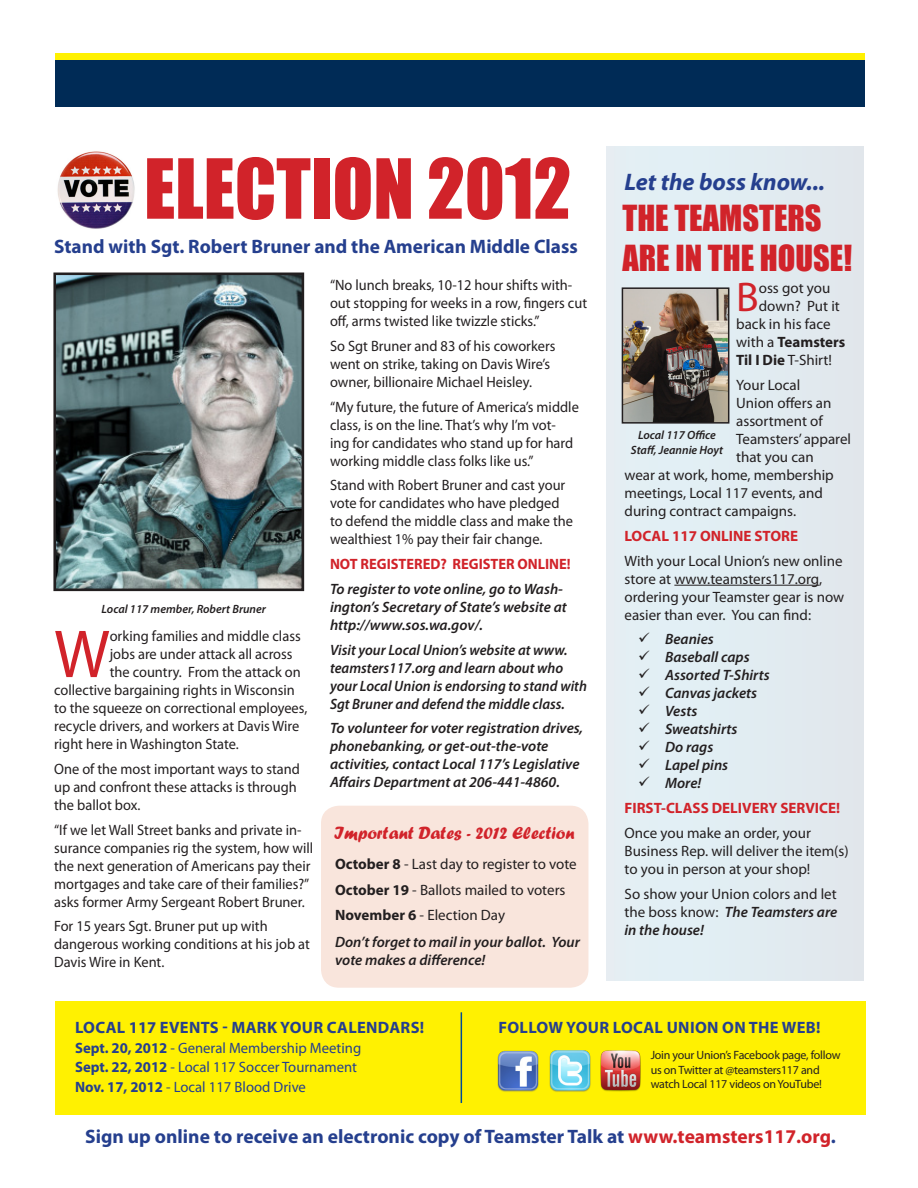
<style>
.page{position:relative;width:918px;height:1188px;background:#fff}
.page>*{position:absolute;margin:0;border:0;box-sizing:border-box;transform-origin:0 0}
.t1{font:76.5px "Impact";color:#d1232a}
.t2{font:68.4px "Myriad Pro";color:#d1232a;scale:.96 1}
.t3{font:41.7px "Myriad Pro";color:#d1232a}
.t4{font:33px/39.6px "Impact";color:#d1232a}
.t5{font:italic 700 24px "Myriad Pro";color:#253f8e}
.t6{font:700 19.5px "Myriad Pro";color:#253f8e}
.t7{font:18px "Forte";color:#d1232a}
.t8{font:700 16.5px "Myriad Pro";letter-spacing:.02em;color:#253f8e}
.t9{font:15px/18px "Myriad Pro";color:#231f20;scale:.96 1}
.t10{font:15px/18px "Myriad Pro";color:#231f20}
.t11{font:italic 600 15px/18px "Myriad Pro";color:#231f20}
.t12{font:italic 600 15px/18px "Myriad Pro";color:#231f20;scale:.96 1}
.t13{font:15px "Myriad Pro";color:#253f8e}
.t14{font:700 15px "Myriad Pro";color:#d1232a}
.t15{font:700 15px "Myriad Pro";color:#d1232a;scale:.96 1}
.t16{font:700 15px "Myriad Pro";color:#231f20}
.t17{font:12px/14.4px "Myriad Pro";letter-spacing:-.02em;color:#231f20}
.t18{font:italic 600 12px/14.4px "Myriad Pro";color:#231f20;text-align:center}
.s1{font-weight:700}
.s2{font-weight:400}
.s3{font-weight:600;font-style:italic}
.s4{color:#d1232a}
</style>
<div class="page">
<div style="left:55px;top:53px;width:810px;height:8px;background:#fff101"></div>
<div style="left:56px;top:60px;width:809px;height:47px;background:#002b56"></div>
<div style="left:55px;top:1001px;width:811px;height:113px;background:#fff101"></div>
<hr style="left:461px;top:1012px;width:1px;height:91px;background:#004a99">
<img style="left:549px;top:1050px;width:42px;height:42px">
<img style="left:600px;top:1050px;width:41px;height:42px">
<img style="left:497px;top:1050px;width:42px;height:42px">
<div style="left:607px;top:146px;width:256px;height:835px;background:#e1edf2"></div>
<hr style="left:674px;top:585px;width:145px;height:1px;background:#231f20">
<img style="left:625px;top:290px;width:101px;height:131px">
<div style="left:622px;top:287px;width:107px;height:137px;border:2px solid #231f20"></div>
<img style="left:57px;top:277px;width:243px;height:310px">
<div style="left:53px;top:273px;width:251px;height:318px;border:3px solid #231f20"></div>
<div style="left:321px;top:806px;width:267px;height:182px;background:#f9e5dc;border-radius:18px"></div>
<img style="left:57px;top:151px;width:78px;height:78px">
<p class="t1" style="left:144px;top:129px;width:429px">ELECTION 2012</p>
<p class="t6" style="left:54px;top:234px;width:525px">Stand with Sgt. Robert Bruner and the American Middle Class</p>
<p class="t18" style="left:102px;top:601px;width:166px">Local 117 member, Robert Bruner</p>
<p class="t2" style="left:54px;top:612px;width:59px">W</p>
<p class="t9" style="left:110px;top:627px;width:200px">orking families and middle class</p>
<p class="t9" style="left:110px;top:645px;width:192px">jobs are under attack all across</p>
<p class="t9" style="left:110px;top:663px;width:200px">the country. From the attack on</p>
<p class="t9" style="left:54px;top:681px;width:252px">collective bargaining rights in Wisconsin</p>
<p class="t9" style="left:54px;top:699px;width:265px">to the squeeze on correctional employees,</p>
<p class="t9" style="left:54px;top:717px;width:257px">recycle drivers, and workers at Davis Wire</p>
<p class="t9" style="left:54px;top:735px;width:194px">right here in Washington State.</p>
<p class="t9" style="left:54px;top:760px;width:258px">One of the most important ways to stand up and confront these attacks is through the ballot box.</p>
<p class="t9" style="left:54px;top:820px;width:271px">“If we let Wall Street banks and private in&shy;surance companies rig the system, how will the next generation of Americans pay their mortgages and take care of their families?” asks former Army Sergeant Robert Bruner.</p>
<p class="t9" style="left:54px;top:917px;width:268px">For 15 years Sgt. Bruner put up with dangerous working conditions at his job at<br>Davis Wire in Kent.</p>
<p class="t9" style="left:330px;top:276px;width:269px">“No lunch breaks, 10-12 hour shifts with&shy;out stopping for weeks in a row, fingers cut off, arms twisted like twizzle sticks.”</p>
<p class="t9" style="left:330px;top:337px;width:236px">So Sgt Bruner and 83 of his coworkers went on strike, taking on Davis Wire’s owner, billionaire Michael Heisley.</p>
<p class="t9" style="left:330px;top:397px;width:261px">“My future, the future of America’s middle class, is on the line. That’s why I’m vot&shy;ing for candidates who stand up for hard working middle class folks like us.”</p>
<p class="t9" style="left:330px;top:476px;width:255px">Stand with Robert Bruner and cast your vote for candidates who have pledged to defend the middle class and make the wealthiest 1% pay their fair change.</p>
<p class="t15" style="left:330px;top:554px;width:252px">NOT REGISTERED? REGISTER ONLINE!</p>
<p class="t11" style="left:330px;top:579px;width:238px">To register to vote online, go to Wash&shy;ington’s Secretary of State’s website at http://www.sos.wa.gov/.</p>
<p class="t12" style="left:330px;top:640px;width:269px">Visit your Local Union’s website at www. teamsters117.org and learn about who your Local Union is endorsing to stand with Sgt Bruner and defend the middle class.</p>
<p class="t11" style="left:330px;top:719px;width:255px">To volunteer for voter registration drives, phonebanking, or get-out-the-vote activities, contact Local 117’s Legislative Affairs Department at 206-441-4860.</p>
<p class="t7" style="left:334px;top:822px;width:242px">Important Dates - 2012 Election</p>
<p class="t10" style="left:335px;top:855px;width:243px"><span class="s1">October 8</span> - Last day to register to vote</p>
<p class="t10" style="left:335px;top:880px;width:232px"><span class="s1">October 19</span> - Ballots mailed to voters</p>
<p class="t10" style="left:335px;top:906px;width:172px"><span class="s1">November 6</span> - Election Day</p>
<p class="t11" style="left:335px;top:933px;width:246px">Don’t forget to mail in your ballot. Your vote makes a difference!</p>
<p class="t5" style="left:625px;top:166px;width:202px">Let the boss know...</p>
<p class="t4" style="left:622px;top:198px;width:231px">THE TEAMSTERS<br>ARE IN THE HOUSE!</p>
<p class="t3" style="left:736px;top:272px;width:24px">B</p>
<p class="t10" style="left:759px;top:279px;width:73px">oss got you</p>
<p class="t10" style="left:759px;top:297px;width:83px">down? Put it</p>
<p class="t10" style="left:736px;top:315px;width:96px">back in his face</p>
<p class="t16" style="left:736px;top:333px;width:111px"><span class="s2">with a</span> Teamsters</p>
<p class="t10" style="left:736px;top:351px;width:97px"><span class="s1">Til I Die</span> T-Shirt!</p>
<p class="t10" style="left:736px;top:376px;width:66px">Your Local</p>
<p class="t10" style="left:736px;top:394px;width:97px">Union offers an</p>
<p class="t10" style="left:736px;top:412px;width:88px">assortment of</p>
<p class="t10" style="left:736px;top:430px;width:116px">Teamsters’ apparel</p>
<p class="t10" style="left:736px;top:448px;width:79px">that you can</p>
<p class="t10" style="left:625px;top:466px;width:211px">wear at work, home, membership</p>
<p class="t10" style="left:625px;top:484px;width:200px">meetings, Local 117 events, and</p>
<p class="t10" style="left:625px;top:502px;width:173px">during contract campaigns.</p>
<p class="t14" style="left:625px;top:526px;width:175px">LOCAL 117 ONLINE STORE</p>
<p class="t10" style="left:625px;top:551px;width:221px">With your Local Union’s new online store at www.teamsters117.org, ordering your Teamster gear is now easier than ever. You can find:</p>
<p class="t11" style="left:665px;top:630px;width:50px">Beanies</p>
<p class="t11" style="left:665px;top:648px;width:86px">Baseball caps</p>
<p class="t11" style="left:665px;top:666px;width:106px">Assorted T-Shirts</p>
<p class="t11" style="left:665px;top:684px;width:94px">Canvas jackets</p>
<p class="t11" style="left:665px;top:702px;width:34px">Vests</p>
<p class="t11" style="left:665px;top:720px;width:74px">Sweatshirts</p>
<p class="t11" style="left:665px;top:738px;width:50px">Do rags</p>
<p class="t11" style="left:665px;top:756px;width:65px">Lapel pins</p>
<p class="t11" style="left:665px;top:774px;width:38px">More!</p>
<p class="t14" style="left:625px;top:798px;width:217px">FIRST-CLASS DELIVERY SERVICE!</p>
<p class="t10" style="left:625px;top:824px;width:226px">Once you make an order, your<br>Business Rep. will deliver the item(s) to you in person at your shop!</p>
<p class="t10" style="left:625px;top:884px;width:214px;text-align:justify">So show your Union colors and let the boss know: <span class="s3">The Teamsters are in the house!</span></p>
<p class="t18" style="left:631px;top:428px;width:94px">Local 117 Office<br>Staff, Jeannie Hoyt</p>
<p class="t8" style="left:75px;top:1017px;width:351px">LOCAL 117 EVENTS - MARK YOUR CALENDARS!</p>
<p class="t13" style="left:75px;top:1038px;width:288px"><span class="s1">Sept. 20, 2012</span> - General Membership Meeting</p>
<p class="t13" style="left:75px;top:1058px;width:284px"><span class="s1">Sept. 22, 2012</span> - Local 117 Soccer Tournament</p>
<p class="t13" style="left:75px;top:1077px;width:232px"><span class="s1">Nov. 17, 2012</span> - Local 117 Blood Drive</p>
<p class="t8" style="left:498px;top:1017px;width:324px">FOLLOW YOUR LOCAL UNION ON THE WEB!</p>
<p class="t17" style="left:651px;top:1048px;width:191px">Join your Union’s Facebook page, follow us on Twitter at @teamsters117 and watch Local 117 videos on YouTube!</p>
<p class="t6" style="left:85px;top:1124px;width:752px">Sign up online to receive an electronic copy of Teamster Talk at <span class="s4">www.teamsters117.org</span>.</p>
</div>
